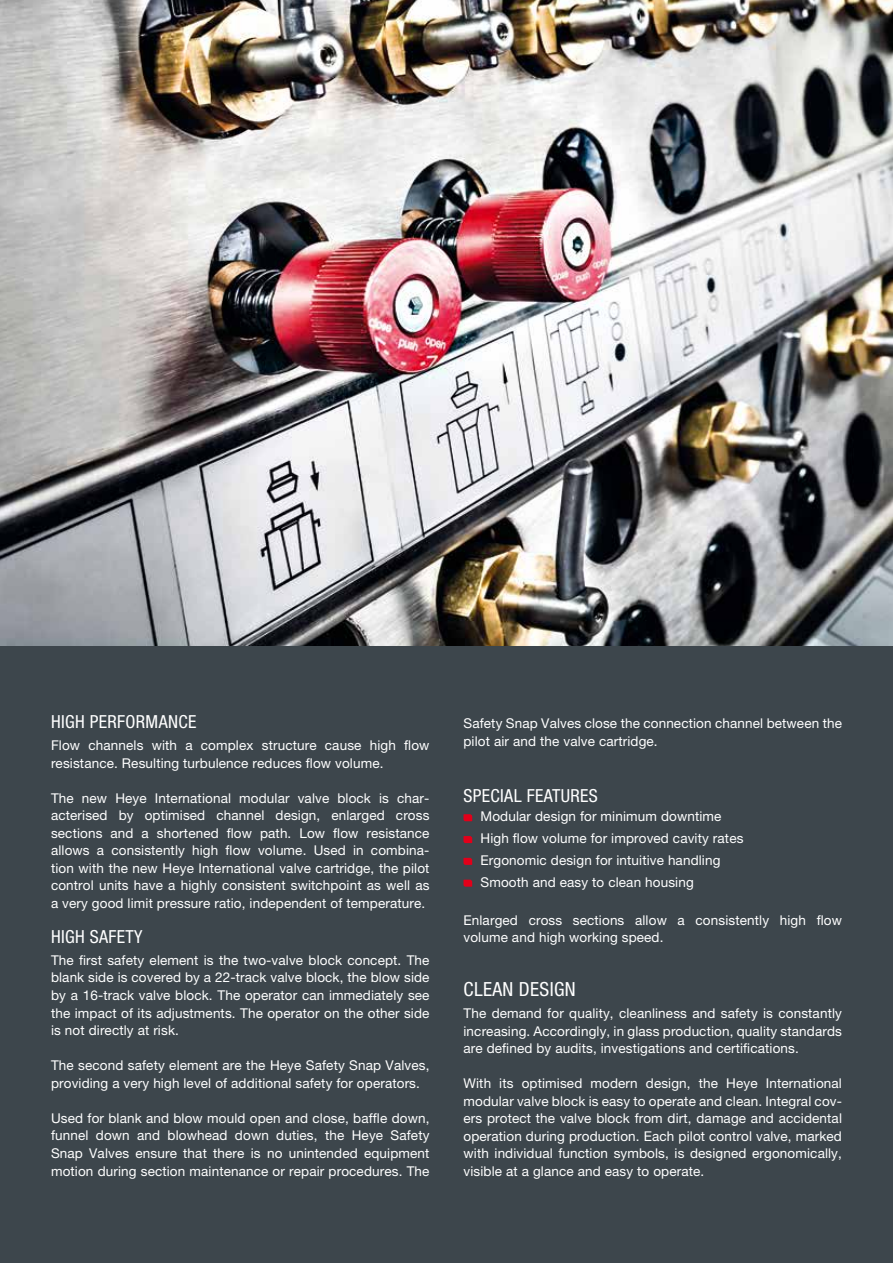
<style>
.page{position:relative;width:893px;height:1263px;background:#fff}
.page>*{position:absolute;margin:0;border:0;box-sizing:border-box;transform-origin:0 0}
.t1{font:condensed 19.5px "Helvetica Neue LT Pro";letter-spacing:.02em;color:#fff}
.t2{font:condensed 18px "Helvetica Neue LT Pro";letter-spacing:.02em;color:#fff}
.t3{font:13.5px/17.5px "Helvetica Neue LT Pro";letter-spacing:.01em;color:#fff}
</style>
<div class="page">
<div style="left:0;top:645px;width:893px;height:618px;background:#3d464c"></div>
<svg style="left:463px;top:814px;width:9px;height:7px"></svg>
<svg style="left:463px;top:836px;width:9px;height:7px"></svg>
<svg style="left:463px;top:858px;width:9px;height:7px"></svg>
<svg style="left:463px;top:880px;width:9px;height:7px"></svg>
<img style="left:0;top:0;width:893px;height:645px">
<h2 class="t2" style="left:51px;top:711px;width:147px">HIGH PERFORMANCE</h2>
<p class="t3" style="left:51px;top:736px;width:380px">Flow channels with a complex structure cause high flow resistance. Resulting turbulence reduces flow volume.</p>
<p class="t3" style="left:51px;top:789px;width:380px;text-align:justify">The new Heye International modular valve block is char&shy;acterised by optimised channel design, enlarged cross sections and a shortened flow path. Low flow resistance allows a consistently high flow volume. Used in combina&shy;tion with the new Heye International valve cartridge, the pilot control units have a highly consistent switchpoint as well as a very good limit pressure ratio, independent of temperature.</p>
<h2 class="t2" style="left:51px;top:926px;width:93px">HIGH SAFETY</h2>
<p class="t3" style="left:51px;top:951px;width:380px;text-align:justify">The first safety element is the two-valve block concept. The blank side is covered by a 22-track valve block, the blow side by a 16-track valve block. The operator can immediately see the impact of its adjustments. The operator on the other side is not directly at risk.</p>
<p class="t3" style="left:51px;top:1056px;width:380px">The second safety element are the Heye Safety Snap Valves, providing a very high level of additional safety for operators.</p>
<p class="t3" style="left:51px;top:1109px;width:380px;text-align:justify">Used for blank and blow mould open and close, baffle down, funnel down and blowhead down duties, the Heye Safety Snap Valves ensure that there is no unintended equipment motion during section maintenance or repair procedures. The</p>
<p class="t3" style="left:463px;top:714px;width:380px">Safety Snap Valves close the connection channel between the pilot air and the valve cartridge.</p>
<h2 class="t2" style="left:463px;top:786px;width:136px">SPECIAL FEATURES</h2>
<p class="t3" style="left:480px;top:805px;width:264px;line-height:21.8px">Modular design for minimum downtime High flow volume for improved cavity rates Ergonomic design for intuitive handling Smooth and easy to clean housing</p>
<p class="t3" style="left:463px;top:911px;width:380px">Enlarged cross sections allow a consistently high flow volume and high working speed.</p>
<h1 class="t1" style="left:463px;top:978px;width:114px">CLEAN DESIGN</h1>
<p class="t3" style="left:463px;top:1004px;width:380px;text-align:justify">The demand for quality, cleanliness and safety is constantly increasing. Accordingly, in glass production, quality standards are defined by audits, investigations and certifications.</p>
<p class="t3" style="left:463px;top:1074px;width:380px;text-align:justify">With its optimised modern design, the Heye International modular valve block is easy to operate and clean. Integral cov&shy;ers protect the valve block from dirt, damage and accidental operation during production. Each pilot control valve, marked with individual function symbols, is designed ergonomically, visible at a glance and easy to operate.</p>
</div>
